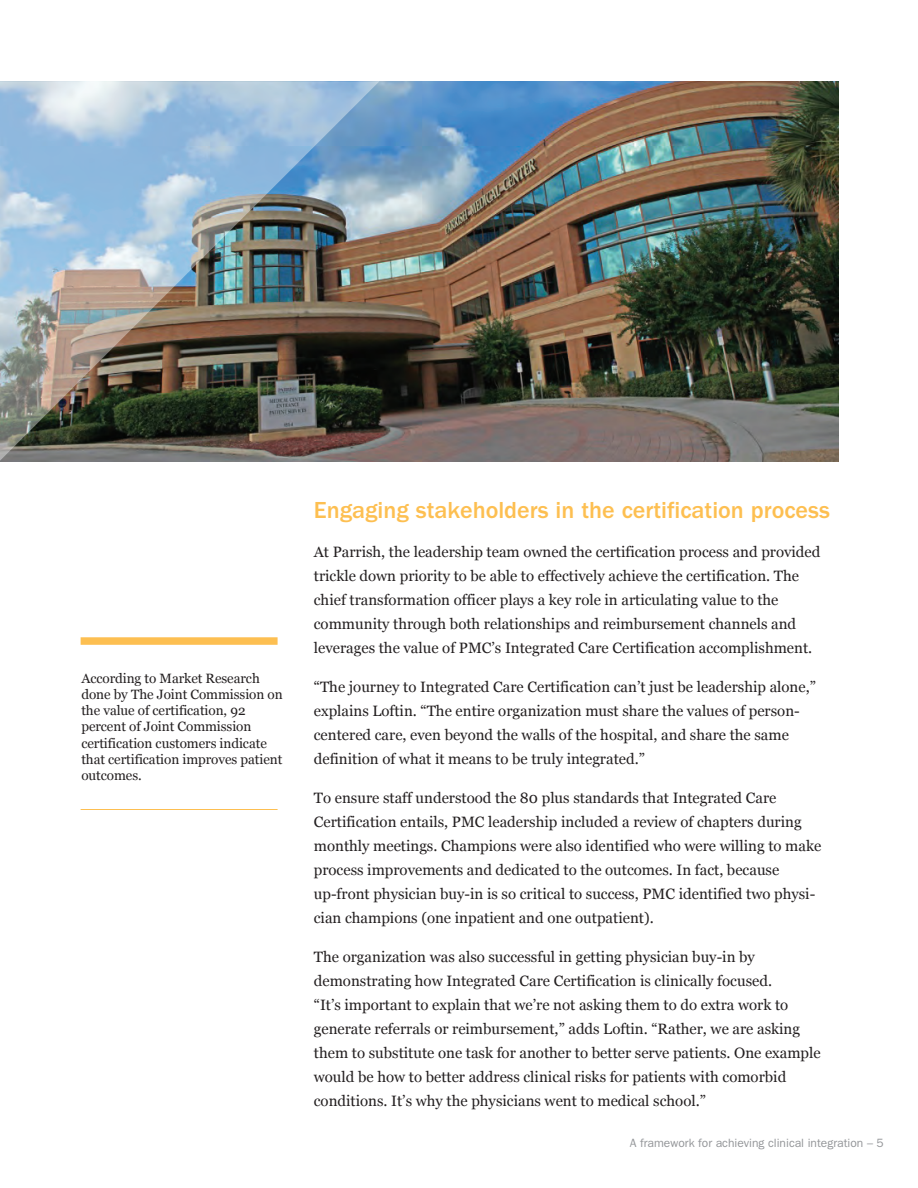
<style>
.page{position:relative;width:918px;height:1188px;background:#fff}
.page>*{position:absolute;margin:0;border:0;box-sizing:border-box;transform-origin:0 0}
.t1{font:500 24px "Franklin Gothic";color:#fdbf51}
.t2{font:15px/24px "Georgia";color:#231f20}
.t3{font:13.5px/16.2px "Georgia";letter-spacing:-.005em;color:#231f20}
.t4{font:12px "Franklin Gothic";color:#939598}
</style>
<div class="page">
<img style="left:380px;top:81px;width:459px;height:380px">
<div style="left:81px;top:637px;width:197px;height:8px;background:#fdbf51"></div>
<hr style="left:81px;top:809px;width:197px;height:1px;background:#fdbf51">
<img style="left:0;top:81px;width:380px;height:380px">
<p class="t3" style="left:81px;top:670px;width:203px">According to Market Research done by The Joint Commission on the value of certification, 92 percent of Joint Commission certification customers indicate that certification improves patient outcomes.</p>
<p class="t1" style="left:314px;top:497px;width:518px">Engaging stakeholders in the certification process</p>
<p class="t2" style="left:314px;top:540px;width:508px">At Parrish, the leadership team owned the certification process and provided trickle down priority to be able to effectively achieve the certification. The chief transformation officer plays a key role in articulating value to the community through both relationships and reimbursement channels and leverages the value of PMC’s Integrated Care Certification accomplishment.</p>
<p class="t2" style="left:314px;top:675px;width:504px">“The journey to Integrated Care Certification can’t just be leadership alone,” explains Loftin. “The entire organization must share the values of person&shy;centered care, even beyond the walls of the hospital, and share the same definition of what it means to be truly integrated.”</p>
<p class="t2" style="left:314px;top:786px;width:509px">To ensure staff understood the 80 plus standards that Integrated Care Certification entails, PMC leadership included a review of chapters during monthly meetings. Champions were also identified who were willing to make process improvements and dedicated to the outcomes. In fact, because up-front physician buy-in is so critical to success, PMC identified two physi&shy;cian champions (one inpatient and one outpatient).</p>
<p class="t2" style="left:314px;top:945px;width:508px">The organization was also successful in getting physician buy-in by demonstrating how Integrated Care Certification is clinically focused.<br>“It’s important to explain that we’re not asking them to do extra work to generate referrals or reimbursement,” adds Loftin. “Rather, we are asking them to substitute one task for another to better serve patients. One example would be how to better address clinical risks for patients with comorbid conditions. It’s why the physicians went to medical school.”</p>
<p class="t4" style="left:630px;top:1136px;width:255px">A framework for achieving clinical integration – 5</p>
</div>
